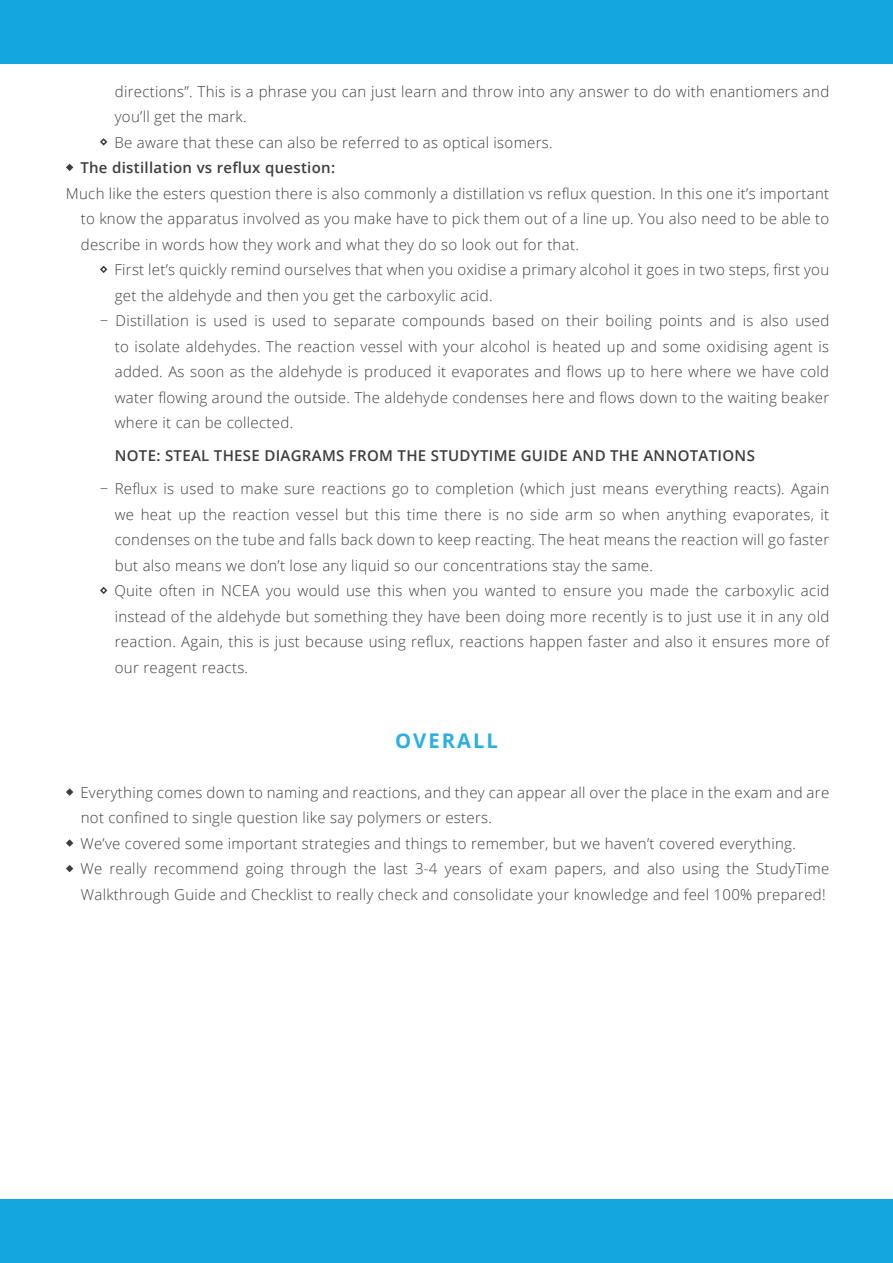
<style>
.page{position:relative;width:893px;height:1263px;background:#fff}
.page>*{position:absolute;margin:0;border:0;box-sizing:border-box;transform-origin:0 0}
.HEADING{font:700 20.25px "Open Sans";letter-spacing:.1em;color:#2bafe2}
.sub_bullets{font:300 15px/25.5px "Open Sans";letter-spacing:.02em;color:#3e3e3f;text-align:justify}
.body{font:300 15px/25.5px "Open Sans";letter-spacing:.02em;color:#3e3e3f}
.sub_bullets-2{font:600 15px "Open Sans";letter-spacing:.02em;color:#3e3e3f}
.body-2{font:600 15px "Open Sans";letter-spacing:.02em;color:#3e3e3f}
</style>
<div class="page">
<div style="left:100px;top:138px;width:7px;height:7px;border:2px solid #3e3e3f;border-radius:50%"></div>
<svg style="left:66px;top:164px;width:7px;height:7px"></svg>
<div style="left:100px;top:266px;width:7px;height:7px;border:2px solid #3e3e3f;border-radius:50%"></div>
<div style="left:100px;top:587px;width:7px;height:7px;border:2px solid #3e3e3f;border-radius:50%"></div>
<svg style="left:66px;top:788px;width:7px;height:8px"></svg>
<svg style="left:66px;top:839px;width:7px;height:8px"></svg>
<svg style="left:66px;top:865px;width:7px;height:7px"></svg>
<div style="left:0;top:0;width:893px;height:64px;background:#13a6df"></div>
<div style="left:0;top:1199px;width:893px;height:64px;background:#13a6df"></div>
<p class="sub_bullets" style="left:115px;top:78px;width:716px">directions”. This is a phrase you can just learn and throw into any answer to do with enantiomers and you’ll get the mark.</p>
<p class="sub_bullets" style="left:114px;top:129px;width:440px">Be aware that these can also be referred to as optical isomers.</p>
<p class="body-2" style="left:80px;top:157px;width:256px">The distillation vs reflux question:</p>
<p class="body" style="left:81px;top:180px;width:750px;text-align:justify;text-indent:-15px">Much like the esters question there is also commonly a distillation vs reflux question. In this one it’s important to know the apparatus involved as you make have to pick them out of a line up. You also need to be able to describe in words how they work and what they do so look out for that.</p>
<p class="sub_bullets" style="left:114px;top:256px;width:716px">First let’s quickly remind ourselves that when you oxidise a primary alcohol it goes in two steps, first you get the aldehyde and then you get the carboxylic acid.</p>
<p class="sub_bullets" style="left:115px;top:307px;width:716px;text-indent:-15px">− Distillation is used is used to separate compounds based on their boiling points and is also used to isolate aldehydes. The reaction vessel with your alcohol is heated up and some oxidising agent is added. As soon as the aldehyde is produced it evaporates and flows up to here where we have cold water flowing around the outside. The aldehyde condenses here and flows down to the waiting beaker where it can be collected.</p>
<p class="sub_bullets-2" style="left:115px;top:445px;width:642px">NOTE: STEAL THESE DIAGRAMS FROM THE STUDYTIME GUIDE AND THE ANNOTATIONS</p>
<p class="sub_bullets" style="left:115px;top:475px;width:716px;text-indent:-15px">− Reflux is used to make sure reactions go to completion (which just means everything reacts). Again we heat up the reaction vessel but this time there is no side arm so when anything evaporates, it condenses on the tube and falls back down to keep reacting. The heat means the reaction will go faster but also means we don’t lose any liquid so our concentrations stay the same.</p>
<p class="sub_bullets" style="left:114px;top:577px;width:716px">Quite often in NCEA you would use this when you wanted to ensure you made the carboxylic acid instead of the aldehyde but something they have been doing more recently is to just use it in any old reaction. Again, this is just because using reflux, reactions happen faster and also it ensures more of our reagent reacts.</p>
<p class="HEADING" style="left:395px;top:726px;width:104px">OVERALL</p>
<p class="body" style="left:80px;top:779px;width:750px">Everything comes down to naming and reactions, and they can appear all over the place in the exam and are not confined to single question like say polymers or esters.</p>
<p class="body" style="left:80px;top:830px;width:717px">We’ve covered some important strategies and things to remember, but we haven’t covered everything.</p>
<p class="body" style="left:80px;top:856px;width:750px">We really recommend going through the last 3-4 years of exam papers, and also using the StudyTime<br>Walkthrough Guide and Checklist to really check and consolidate your knowledge and feel 100% prepared!</p>
</div>
